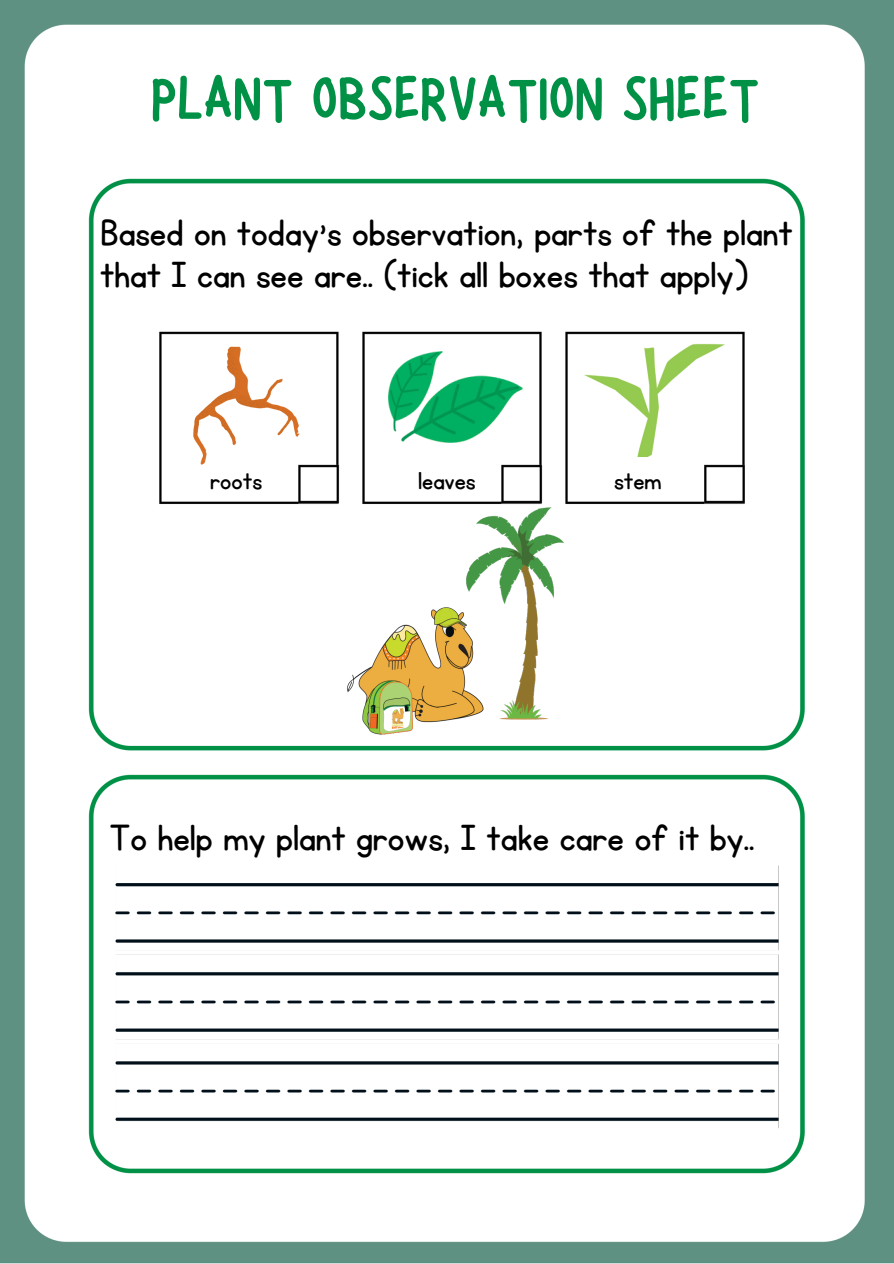
<style>
.page{position:relative;width:894px;height:1264px;background:#fff}
.page>*{position:absolute;margin:0;border:0;box-sizing:border-box;transform-origin:0 0}
.t1{font:79.65px "Hibernate";letter-spacing:.03em;color:#009147}
.t2{font:42.45px/41.7px "KG Primary Penmanship";color:#000}
.t3{font:28.65px "KG Primary Penmanship";color:#000}
</style>
<div class="page">
<img style="left:0;top:0;width:893px;height:1263px">
<img style="left:565px;top:332px;width:159px;height:125px">
<img style="left:388px;top:351px;width:134px;height:91px">
<img style="left:107px;top:858px;width:678px;height:277px">
<div style="left:210px;top:520px;width:434px;height:201px;background:#fff"></div>
<img style="left:464px;top:505px;width:101px;height:215px">
<img style="left:345px;top:607px;width:140px;height:129px">
<img style="left:391px;top:708px;width:12px;height:21px">
<img style="left:432px;top:606px;width:36px;height:23px">
<p class="t1" style="left:152px;top:58px;width:608px">PLANT OBSERVATION SHEET</p>
<p class="t2" style="left:100px;top:213px;width:694px">Based on today's observation, parts of the plant that I can see are.. (tick all boxes that apply)</p>
<p class="t3" style="left:210px;top:467px;width:54px">roots</p>
<p class="t3" style="left:418px;top:467px;width:59px">leaves</p>
<h2 class="t3" style="left:614px;top:467px;width:49px">stem</h2>
<p class="t2" style="left:110px;top:818px;width:646px">To help my plant grows, I take care of it by..</p>
</div>
